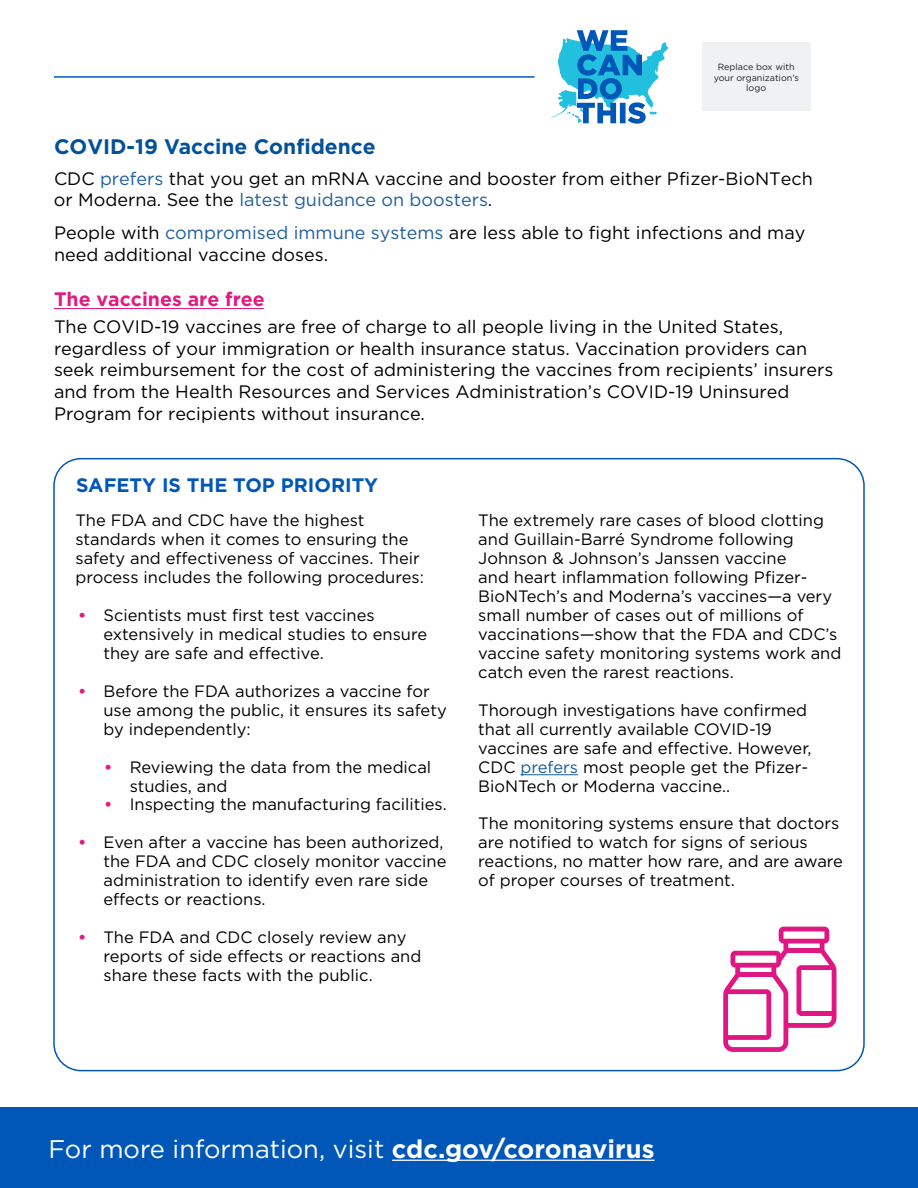
<style>
.page{position:relative;width:918px;height:1188px;background:#fff}
.page>*{position:absolute;margin:0;border:0;box-sizing:border-box;transform-origin:0 0}
.t1{font:25.5px "Gotham";color:#fff}
.t2{font:700 21px "Gotham";color:#04519a}
.t3{font:700 19.5px "Gotham";color:#0057b7}
.t4{font:700 19.5px "Gotham";color:#e21b82}
.t5{font:18px/21.6px "Gotham";color:#000}
.t6{font:16.5px/19px "Gotham";color:#000}
.t7{font:9px/10.8px "Gotham";color:#231f20;text-align:center}
.s1{color:#215e9f}
.s2{font-weight:700;color:#e21b82}
.s3{color:#175d9e}
.s4{font-weight:700}
</style>
<div class="page">
<div style="left:0;top:1107px;width:918px;height:81px;background:#0057b7"></div>
<hr style="left:392px;top:1160px;width:263px;height:1px;background:#fff">
<hr style="left:520px;top:774px;width:58px;height:1px;background:#175d9e">
<svg style="left:723px;top:927px;width:113px;height:125px"></svg>
<svg style="left:550px;top:30px;width:119px;height:94px"></svg>
<hr style="left:54px;top:76px;width:481px;height:2px;background:#0057b7">
<div style="left:702px;top:43px;width:109px;height:68px;background:#f0f1f2"></div>
<hr style="left:54px;top:308px;width:210px;height:1px;background:#e21b82">
<p class="t7" style="left:714px;top:61px;width:87px">Replace box with your organization’s logo</p>
<p class="t2" style="left:54px;top:132px;width:323px">COVID-19 Vaccine Confidence</p>
<p class="t5" style="left:54px;top:167px;width:760px">CDC <span class="s1">prefers</span> that you get an mRNA vaccine and booster from either Pfizer-BioNTech or Moderna. See the <span class="s1">latest guidance on boosters</span>.</p>
<p class="t5" style="left:54px;top:222px;width:753px">People with <span class="s1">compromised immune systems</span> are less able to fight infections and may need additional vaccine doses.</p>
<p class="t4" style="left:54px;top:286px;width:212px">The vaccines are free</p>
<p class="t5" style="left:54px;top:316px;width:781px">The COVID-19 vaccines are free of charge to all people living in the United States, regardless of your immigration or health insurance status. Vaccination providers can seek reimbursement for the cost of administering the vaccines from recipients’ insurers and from the Health Resources and Services Administration’s COVID-19 Uninsured Program for recipients without insurance.</p>
<p class="t3" style="left:76px;top:472px;width:304px">SAFETY IS THE TOP PRIORITY</p>
<p class="t6" style="left:75px;top:510px;width:350px">The FDA and CDC have the highest standards when it comes to ensuring the safety and effectiveness of vaccines. Their process includes the following procedures:</p>
<p class="t6" style="left:104px;top:605px;width:325px;text-indent:-26px"><span class="s2">•</span> Scientists must first test vaccines extensively in medical studies to ensure they are safe and effective.</p>
<p class="t6" style="left:104px;top:681px;width:345px;text-indent:-26px"><span class="s2">•</span> Before the FDA authorizes a vaccine for use among the public, it ensures its safety by independently:</p>
<p class="t6" style="left:130px;top:757px;width:303px;text-indent:-26px"><span class="s2">•</span> Reviewing the data from the medical studies, and</p>
<p class="t6" style="left:104px;top:795px;width:344px"><span class="s2">•</span> Inspecting the manufacturing facilities.</p>
<p class="t6" style="left:104px;top:833px;width:345px;text-indent:-26px"><span class="s2">•</span> Even after a vaccine has been authorized, the FDA and CDC closely monitor vaccine administration to identify even rare side effects or reactions.</p>
<p class="t6" style="left:104px;top:928px;width:319px;text-indent:-26px"><span class="s2">•</span> The FDA and CDC closely review any reports of side effects or reactions and share these facts with the public.</p>
<p class="t6" style="left:478px;top:510px;width:365px">The extremely rare cases of blood clotting and Guillain-Barré Syndrome following Johnson &amp; Johnson’s Janssen vaccine<br>and heart inflammation following Pfizer-BioNTech’s and Moderna’s vaccines—a very small number of cases out of millions of vaccinations—show that the FDA and CDC’s vaccine safety monitoring systems work and catch even the rarest reactions.</p>
<p class="t6" style="left:478px;top:700px;width:335px">Thorough investigations have confirmed that all currently available COVID-19 vaccines are safe and effective. However, CDC <span class="s3">prefers</span> most people get the Pfizer-BioNTech or Moderna vaccine..</p>
<p class="t6" style="left:478px;top:814px;width:366px">The monitoring systems ensure that doctors are notified to watch for signs of serious reactions, no matter how rare, and are aware of proper courses of treatment.</p>
<h1 class="t1" style="left:49px;top:1132px;width:607px">For more information, visit <span class="s4">cdc.gov/coronavirus</span></h1>
</div>
